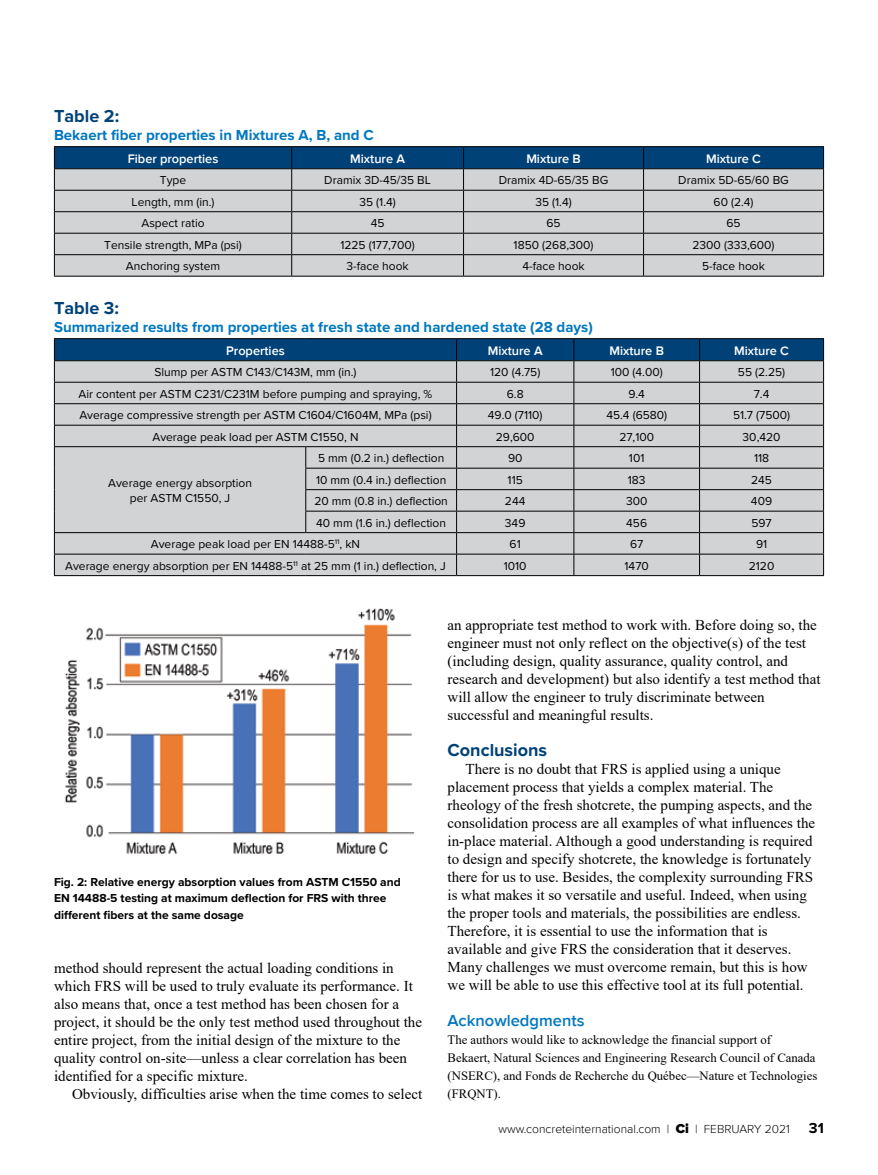
<style>
.page{position:relative;width:878px;height:1175px;background:#fff}
.page>*{position:absolute;margin:0;border:0;box-sizing:border-box;transform-origin:0 0}
.t1{font:700 18px "Proxima Nova";color:#004278}
.t2{font:600 16.5px "Proxima Nova";color:#0078bf}
.t3{font:15px/18px "Times New Roman";color:#000}
.t4{font:700 15px "Proxima Nova";color:#0078bf}
.t5{font:700 15px "Proxima Nova";color:#000}
.t6{font:12.75px/18px "Times New Roman";color:#000}
.t7{font:600 12.75px "Proxima Nova";color:#fff}
.t8{font:12px/15px "Proxima Nova";color:#000;text-align:center}
.t9{font:700 12px/16.5px "Proxima Nova";color:#000}
.t10{font:300 12px "Proxima Nova";color:#000}
.s1{font-weight:900;font-size:13.5px}
</style>
<div class="page">
<hr style="left:54px;top:146px;width:238px;height:1px;background:#000">
<hr style="left:292px;top:146px;width:171px;height:1px;background:#000">
<hr style="left:463px;top:146px;width:180px;height:1px;background:#000">
<hr style="left:643px;top:146px;width:181px;height:1px;background:#000">
<svg style="left:54px;top:147px;width:770px;height:129px;background:#a5b1bb"></svg>
<hr style="left:54px;top:276px;width:238px;height:1px;background:#000">
<hr style="left:292px;top:276px;width:171px;height:1px;background:#000">
<hr style="left:463px;top:276px;width:180px;height:1px;background:#000">
<hr style="left:643px;top:276px;width:181px;height:1px;background:#000">
<hr style="left:54px;top:338px;width:252px;height:1px;background:#000">
<hr style="left:306px;top:338px;width:150px;height:1px;background:#000">
<hr style="left:456px;top:338px;width:118px;height:1px;background:#000">
<hr style="left:574px;top:338px;width:125px;height:1px;background:#000">
<hr style="left:699px;top:338px;width:124px;height:1px;background:#000">
<hr style="left:54px;top:575px;width:252px;height:1px;background:#000">
<hr style="left:306px;top:575px;width:150px;height:1px;background:#000">
<hr style="left:456px;top:575px;width:118px;height:1px;background:#000">
<hr style="left:574px;top:575px;width:125px;height:1px;background:#000">
<hr style="left:699px;top:575px;width:124px;height:1px;background:#000">
<svg style="left:54px;top:339px;width:770px;height:236px;background:#b4bcc2"></svg>
<hr style="left:54px;top:403px;width:252px;height:1px;background:#000">
<hr style="left:306px;top:403px;width:150px;height:1px;background:#000">
<hr style="left:456px;top:403px;width:118px;height:1px;background:#000">
<hr style="left:574px;top:403px;width:125px;height:1px;background:#000">
<hr style="left:699px;top:403px;width:124px;height:1px;background:#000">
<img style="left:64px;top:608px;width:351px;height:246px">
<p class="t1" style="left:54px;top:103px;width:67px">Table 2:</p>
<p class="t4" style="left:54px;top:124px;width:321px">Bekaert fiber properties in Mixtures A, B, and C</p>
<p class="t7" style="left:128px;top:151px;width:92px">Fiber properties</p>
<p class="t7" style="left:350px;top:151px;width:56px">Mixture A</p>
<p class="t7" style="left:526px;top:151px;width:56px">Mixture B</p>
<p class="t7" style="left:706px;top:151px;width:56px">Mixture C</p>
<p class="t8" style="left:160px;top:172px;width:28px">Type</p>
<p class="t8" style="left:324px;top:172px;width:108px">Dramix 3D-45/35 BL</p>
<p class="t8" style="left:499px;top:172px;width:111px">Dramix 4D-65/35 BG</p>
<p class="t8" style="left:678px;top:172px;width:112px">Dramix 5D-65/60 BG</p>
<p class="t8" style="left:132px;top:194px;width:84px">Length, mm (in.)</p>
<p class="t8" style="left:359px;top:194px;width:38px">35 (1.4)</p>
<p class="t8" style="left:535px;top:194px;width:38px">35 (1.4)</p>
<p class="t8" style="left:713px;top:194px;width:41px">60 (2.4)</p>
<p class="t8" style="left:141px;top:215px;width:65px">Aspect ratio</p>
<p class="t8" style="left:371px;top:215px;width:15px">45</p>
<p class="t8" style="left:546px;top:215px;width:16px">65</p>
<p class="t8" style="left:726px;top:215px;width:16px">65</p>
<p class="t8" style="left:104px;top:237px;width:139px">Tensile strength, MPa (psi)</p>
<p class="t8" style="left:340px;top:237px;width:76px">1225 (177,700)</p>
<p class="t8" style="left:513px;top:237px;width:81px">1850 (268,300)</p>
<p class="t8" style="left:692px;top:237px;width:84px">2300 (333,600)</p>
<p class="t8" style="left:126px;top:258px;width:96px">Anchoring system</p>
<p class="t8" style="left:346px;top:258px;width:64px">3-face hook</p>
<p class="t8" style="left:522px;top:258px;width:64px">4-face hook</p>
<p class="t8" style="left:702px;top:258px;width:64px">5-face hook</p>
<p class="t1" style="left:54px;top:295px;width:66px">Table 3:</p>
<p class="t4" style="left:54px;top:316px;width:540px">Summarized results from properties at fresh state and hardened state (28 days)</p>
<p class="t7" style="left:226px;top:343px;width:60px">Properties</p>
<p class="t7" style="left:488px;top:343px;width:56px">Mixture A</p>
<p class="t7" style="left:609px;top:343px;width:56px">Mixture B</p>
<p class="t7" style="left:734px;top:343px;width:56px">Mixture C</p>
<p class="t8" style="left:154px;top:364px;width:204px">Slump per ASTM C143/C143M, mm (in.)</p>
<p class="t8" style="left:490px;top:364px;width:52px">120 (4.75)</p>
<p class="t8" style="left:610px;top:364px;width:53px">100 (4.00)</p>
<p class="t8" style="left:738px;top:364px;width:49px">55 (2.25)</p>
<p class="t8" style="left:79px;top:386px;width:355px">Air content per ASTM C231/C231M before pumping and spraying, %</p>
<p class="t8" style="left:507px;top:386px;width:18px">6.8</p>
<p class="t8" style="left:628px;top:386px;width:18px">9.4</p>
<p class="t8" style="left:753px;top:386px;width:17px">7.4</p>
<p class="t8" style="left:79px;top:407px;width:354px">Average compressive strength per ASTM C1604/C1604M, MPa (psi)</p>
<p class="t8" style="left:488px;top:407px;width:56px">49.0 (7110)</p>
<p class="t8" style="left:606px;top:407px;width:62px">45.4 (6580)</p>
<p class="t8" style="left:733px;top:407px;width:59px">51.7 (7500)</p>
<p class="t8" style="left:152px;top:428px;width:207px">Average peak load per ASTM C1550, N</p>
<p class="t8" style="left:496px;top:428px;width:40px">29,600</p>
<p class="t8" style="left:619px;top:428px;width:36px">27,100</p>
<p class="t8" style="left:742px;top:428px;width:39px">30,420</p>
<p class="t8" style="left:108px;top:475px;width:145px">Average energy absorption per ASTM C1550, J</p>
<p class="t8" style="left:318px;top:450px;width:128px">5 mm (0.2 in.) deflection</p>
<p class="t8" style="left:508px;top:450px;width:16px">90</p>
<p class="t8" style="left:629px;top:450px;width:17px">101</p>
<p class="t8" style="left:754px;top:450px;width:17px">118</p>
<p class="t8" style="left:316px;top:471px;width:132px">10 mm (0.4 in.) deflection</p>
<p class="t8" style="left:507px;top:471px;width:17px">115</p>
<p class="t8" style="left:627px;top:471px;width:19px">183</p>
<p class="t8" style="left:751px;top:471px;width:22px">245</p>
<p class="t8" style="left:314px;top:493px;width:135px">20 mm (0.8 in.) deflection</p>
<p class="t8" style="left:505px;top:493px;width:22px">244</p>
<p class="t8" style="left:626px;top:493px;width:23px">300</p>
<p class="t8" style="left:751px;top:493px;width:23px">409</p>
<p class="t8" style="left:316px;top:514px;width:131px">40 mm (1.6 in.) deflection</p>
<p class="t8" style="left:505px;top:514px;width:22px">349</p>
<p class="t8" style="left:626px;top:514px;width:22px">456</p>
<p class="t8" style="left:751px;top:514px;width:22px">597</p>
<p class="t8" style="left:151px;top:536px;width:211px">Average peak load per EN 14488-5<sup>11</sup>, kN</p>
<p class="t8" style="left:509px;top:536px;width:13px">61</p>
<p class="t8" style="left:630px;top:536px;width:15px">67</p>
<p class="t8" style="left:756px;top:536px;width:13px">91</p>
<p class="t8" style="left:65px;top:557px;width:382px">Average energy absorption per EN 14488-5<sup>11</sup> at 25 mm (1 in.) deflection, J</p>
<p class="t8" style="left:504px;top:557px;width:24px">1010</p>
<p class="t8" style="left:624px;top:557px;width:26px">1470</p>
<p class="t8" style="left:748px;top:557px;width:27px">2120</p>
<p class="t9" style="left:54px;top:873px;width:348px">Fig. 2: Relative energy absorption values from ASTM C1550 and<br>EN 14488-5 testing at maximum deflection for FRS with three different fibers at the same dosage</p>
<p class="t3" style="left:54px;top:958px;width:369px">method should represent the actual loading conditions in which FRS will be used to truly evaluate its performance. It also means that, once a test method has been chosen for a project, it should be the only test method used throughout the entire project, from the initial design of the mixture to the quality control on-site—unless a clear correlation has been identified for a specific mixture.</p>
<p class="t3" style="left:72px;top:1084px;width:351px">Obviously, difficulties arise when the time comes to select</p>
<p class="t3" style="left:447px;top:615px;width:374px">an appropriate test method to work with. Before doing so, the engineer must not only reflect on the objective(s) of the test (including design, quality assurance, quality control, and research and development) but also identify a test method that will allow the engineer to truly discriminate between successful and meaningful results.</p>
<p class="t1" style="left:447px;top:736px;width:101px">Conclusions</p>
<p class="t3" style="left:447px;top:759px;width:369px;text-indent:18px">There is no doubt that FRS is applied using a unique placement process that yields a complex material. The rheology of the fresh shotcrete, the pumping aspects, and the consolidation process are all examples of what influences the in-place material. Although a good understanding is required to design and specify shotcrete, the knowledge is fortunately there for us to use. Besides, the complexity surrounding FRS is what makes it so versatile and useful. Indeed, when using the proper tools and materials, the possibilities are endless.<br>Therefore, it is essential to use the information that is available and give FRS the consideration that it deserves.<br>Many challenges we must overcome remain, but this is how we will be able to use this effective tool at its full potential.</p>
<p class="t2" style="left:447px;top:1010px;width:138px">Acknowledgments</p>
<p class="t6" style="left:447px;top:1030px;width:371px">The authors would like to acknowledge the financial support of<br>Bekaert, Natural Sciences and Engineering Research Council of Canada (NSERC), and Fonds de Recherche du Québec—Nature et Technologies (FRQNT).</p>
<p class="t10" style="left:498px;top:1121px;width:293px">www.concreteinternational.com | <span class="s1">Ci</span> | FEBRUARY 2021</p>
<p class="t5" style="left:809px;top:1116px;width:16px">31</p>
</div>
